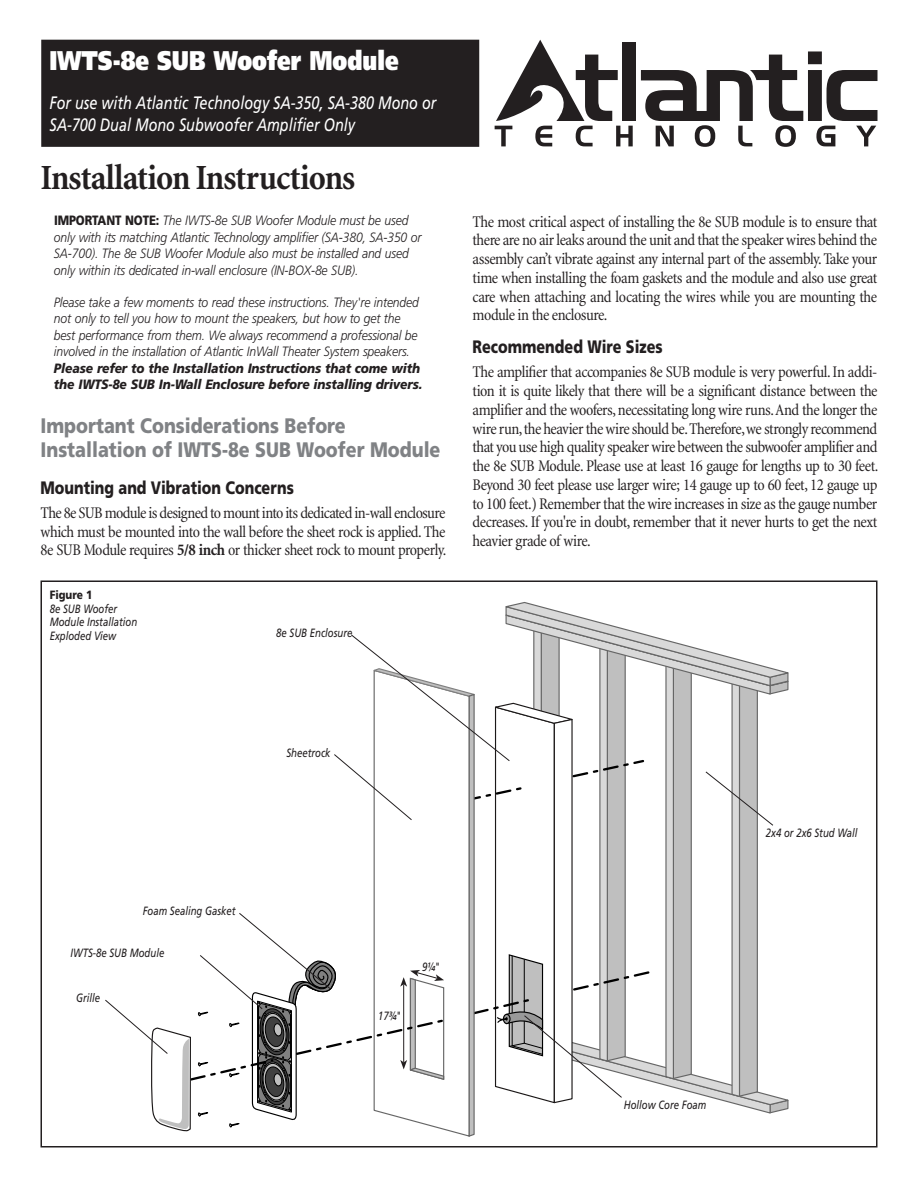
<style>
.page{position:relative;width:918px;height:1188px;background:#fff}
.page>*{position:absolute;margin:0;border:0;box-sizing:border-box;transform-origin:0 0}
.t1{font:700 condensed 36px "Minion";letter-spacing:-.03em;color:#231f20}
.t2{font:900 27px "Frutiger";color:#fff;scale:.8 1}
.t3{font:900 21px/24px "Frutiger";color:#808285;scale:.85 1}
.t4{font:italic 18px/22.5px "Frutiger";color:#fff;scale:.8 1}
.t5{font:900 18px "Frutiger";color:#231f20;scale:.8 1}
.t6{font:condensed 16.5px/18.8px "Minion";letter-spacing:-.03em;color:#231f20;text-align:justify}
.t7{font:italic 300 13.5px/16.5px "Frutiger";letter-spacing:-.01em;color:#231f20;scale:.9 1}
.t8{font:italic 900 13.5px/16.5px "Frutiger";letter-spacing:-.01em;color:#231f20;scale:.9 1}
.t9{font:italic 12px/13.5px "Frutiger";color:#231f20;scale:.8 1}
.t10{font:900 12px "Frutiger";color:#231f20;scale:.85 1}
.s1{font-weight:900;font-style:normal}
.s2{font-weight:700}
</style>
<div class="page">
<div style="left:42px;top:40px;width:436px;height:106px;background:#231f20"></div>
<div style="left:41px;top:40px;width:438px;height:107px;border:2px solid #231f20"></div>
<div style="left:622px;top:42px;width:14px;height:79px;background:#231f20"></div>
<svg style="left:495px;top:40px;width:138px;height:106px"></svg>
<svg style="left:641px;top:51px;width:237px;height:96px"></svg>
<svg style="left:105px;top:602px;width:684px;height:535px"></svg>
<div style="left:422px;top:962px;width:18px;height:9px;background:#fff"></div>
<div style="left:378px;top:1009px;width:23px;height:13px;background:#fff"></div>
<h2 class="t2" style="left:50px;top:44px;width:438px">IWTS-8e SUB Woofer Module</h2>
<p class="t4" style="left:50px;top:91px;width:485px">For use with Atlantic Technology SA-350, SA-380 Mono or<br>SA-700 Dual Mono Subwoofer Amplifier Only</p>
<h1 class="t1" style="left:40px;top:158px;width:316px">Installation Instructions</h1>
<p class="t7" style="left:54px;top:213px;width:410px"><span class="s1">IMPORTANT NOTE:</span> The IWTS-8e SUB Woofer Module must be used only with its matching Atlantic Technology amplifier (SA-380, SA-350 or SA-700). The 8e SUB Woofer Module also must be installed and used only within its dedicated in-wall enclosure (IN-BOX-8e SUB).</p>
<p class="t7" style="left:54px;top:294px;width:407px">Please take a few moments to read these instructions. They're intended not only to tell you how to mount the speakers, but how to get the best performance from them. We always recommend a professional be involved in the installation of Atlantic InWall Theater System speakers.</p>
<p class="t8" style="left:54px;top:360px;width:411px">Please refer to the Installation Instructions that come with the IWTS-8e SUB In-Wall Enclosure before installing drivers.</p>
<p class="t3" style="left:40px;top:413px;width:472px">Important Considerations Before<br>Installation of IWTS-8e SUB Woofer Module</p>
<p class="t5" style="left:40px;top:477px;width:318px">Mounting and Vibration Concerns</p>
<p class="t6" style="left:40px;top:504px;width:407px">The 8e SUB module is designed to mount into its dedicated in-wall enclosure which must be mounted into the wall before the sheet rock is applied. The 8e SUB Module requires <span class="s2">5/8 inch</span> or thicker sheet rock to mount properly.</p>
<p class="t10" style="left:50px;top:588px;width:52px">Figure 1</p>
<p class="t9" style="left:50px;top:602px;width:111px">8e SUB Woofer<br>Module Installation<br>Exploded View</p>
<p class="t9" style="left:276px;top:626px;width:97px">8e SUB Enclosure</p>
<p class="t6" style="left:472px;top:212px;width:406px">The most critical aspect of installing the 8e SUB module is to ensure that there are no air leaks around the unit and that the speaker wires behind the assembly can’t vibrate against any internal part of the assembly. Take your time when installing the foam gaskets and the module and also use great care when attaching and locating the wires while you are mounting the module in the enclosure.</p>
<p class="t5" style="left:472px;top:336px;width:239px">Recommended Wire Sizes</p>
<p class="t6" style="left:472px;top:363px;width:407px">The amplifier that accompanies 8e SUB module is very powerful. In addi&shy;tion it is quite likely that there will be a significant distance between the amplifier and the woofers, necessitating long wire runs. And the longer the wire run, the heavier the wire should be. Therefore, we strongly recommend that you use high quality speaker wire between the subwoofer amplifier and the 8e SUB Module. Please use at least 16 gauge for lengths up to 30 feet.<br>Beyond 30 feet please use larger wire; 14 gauge up to 60 feet, 12 gauge up to 100 feet.) Remember that the wire increases in size as the gauge number decreases. If you're in doubt, remember that it never hurts to get the next heavier grade of wire.</p>
<p class="t9" style="left:286px;top:746px;width:57px">Sheetrock</p>
<p class="t9" style="left:143px;top:904px;width:118px">Foam Sealing Gasket</p>
<p class="t9" style="left:70px;top:946px;width:119px">IWTS-8e SUB Module</p>
<p class="t9" style="left:76px;top:991px;width:32px">Grille</p>
<p class="t9" style="left:378px;top:1009px;width:30px">17¾"</p>
<p class="t9" style="left:422px;top:960px;width:24px">9¼"</p>
<p class="t9" style="left:766px;top:826px;width:116px">2x4 or 2x6 Stud Wall</p>
<p class="t9" style="left:624px;top:1098px;width:105px">Hollow Core Foam</p>
</div>
